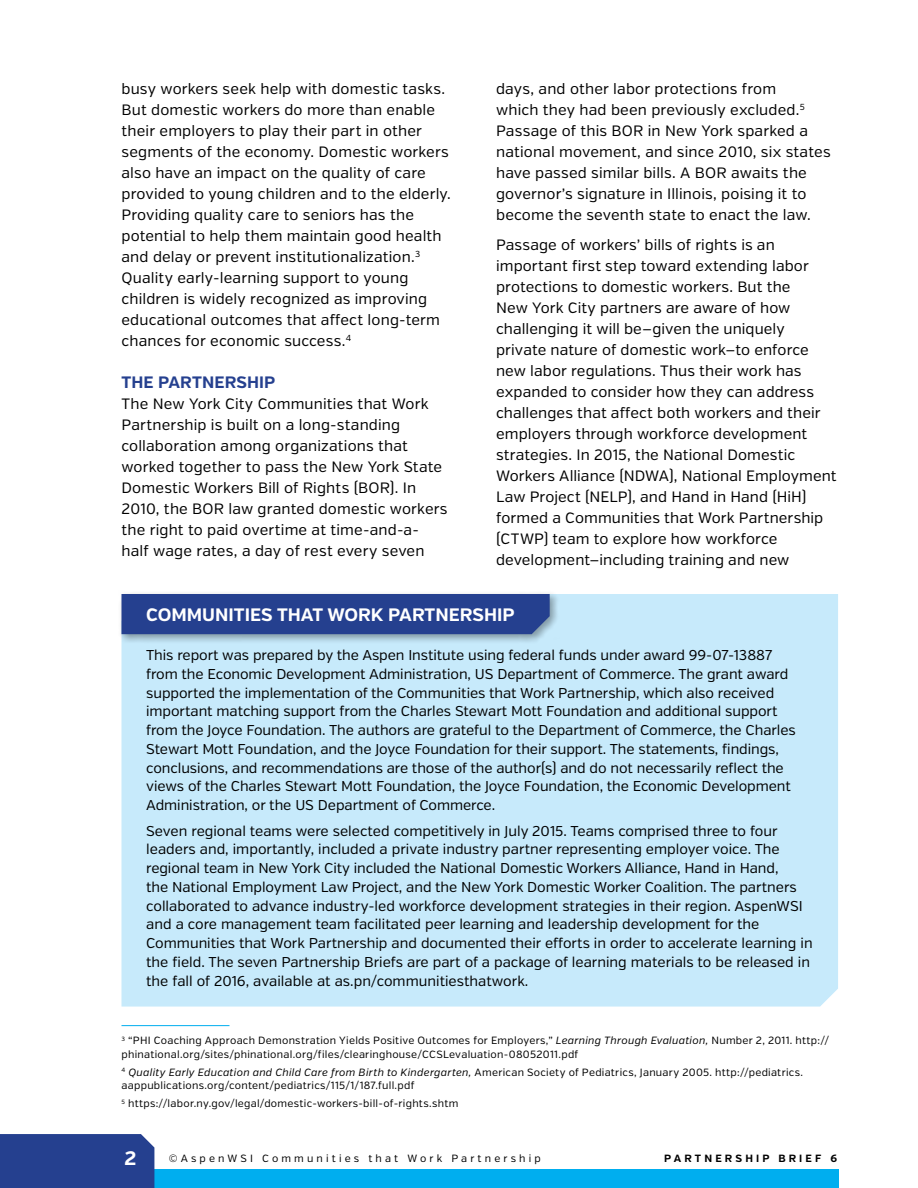
<style>
.page{position:relative;width:918px;height:1188px;background:#fff}
.page>*{position:absolute;margin:0;border:0;box-sizing:border-box;transform-origin:0 0}
.t1{font:700 19.5px "Verb";color:#fff}
.t2{font:700 18px "Verb";letter-spacing:-.015em;color:#fff}
.t3{font:700 16.5px "Verb";letter-spacing:.005em;color:#25408f}
.t4{font:15px/21px "Verb";letter-spacing:.01em;color:#000}
.t5{font:14.25px/18.8px "Verb";letter-spacing:-.005em;color:#000}
.t6{font:10.5px/13.5px "Verb";letter-spacing:.025em;color:#000}
.t7{font:10.5px "Verb";letter-spacing:.3em;color:#000}
.t8{font:700 10.5px "Verb";letter-spacing:.3em;color:#000}
.s1{font-style:italic}
</style>
<div class="page">
<div style="left:0;top:1170px;width:838px;height:18px;background:#00aeef"></div>
<div style="left:0;top:1134px;width:154px;height:54px;background:#25408f"></div>
<div style="left:122px;top:594px;width:716px;height:413px;background:#c7eafb"></div>
<div style="left:118px;top:590px;width:441px;height:54px;background:#000;opacity:.35"></div>
<div style="left:122px;top:594px;width:428px;height:40px;background:#25408f"></div>
<hr style="left:122px;top:1025px;width:108px;height:1px;background:#00aeef">
<p class="t4" style="left:122px;top:79px;width:331px">busy workers seek help with domestic tasks.<br>But domestic workers do more than enable their employers to play their part in other segments of the economy. Domestic workers also have an impact on the quality of care provided to young children and to the elderly.<br>Providing quality care to seniors has the potential to help them maintain good health and delay or prevent institutionalization.<sup>3<br></sup>Quality early-learning support to young children is widely recognized as improving educational outcomes that affect long-term chances for economic success.<sup>4</sup></p>
<p class="t3" style="left:122px;top:372px;width:155px">THE PARTNERSHIP</p>
<p class="t4" style="left:122px;top:394px;width:328px">The New York City Communities that Work Partnership is built on a long-standing collaboration among organizations that worked together to pass the New York State Domestic Workers Bill of Rights (BOR). In 2010, the BOR law granted domestic workers the right to paid overtime at time-and-a&shy;half wage rates, a day of rest every seven</p>
<p class="t4" style="left:496px;top:79px;width:336px">days, and other labor protections from<br>which they had been previously excluded.<sup>5<br></sup>Passage of this BOR in New York sparked a national movement, and since 2010, six states have passed similar bills. A BOR awaits the governor’s signature in Illinois, poising it to become the seventh state to enact the law.</p>
<p class="t4" style="left:496px;top:235px;width:342px">Passage of workers’ bills of rights is an important first step toward extending labor protections to domestic workers. But the<br>New York City partners are aware of how challenging it will be—given the uniquely private nature of domestic work—to enforce new labor regulations. Thus their work has expanded to consider how they can address challenges that affect both workers and their employers through workforce development strategies. In 2015, the National Domestic Workers Alliance (NDWA), National Employment Law Project (NELP), and Hand in Hand (HiH) formed a Communities that Work Partnership (CTWP) team to explore how workforce development—including training and new</p>
<p class="t2" style="left:146px;top:604px;width:27px">COMM</p>
<p class="t2" style="left:202px;top:604px;width:24px">UNITIES</p>
<p class="t2" style="left:277px;top:604px;width:13px">THAT</p>
<p class="t2" style="left:327px;top:604px;width:31px">WORK</p>
<p class="t2" style="left:388px;top:604px;width:24px">PARTNERSHIP</p>
<p class="t5" style="left:146px;top:646px;width:651px">This report was prepared by the Aspen Institute using federal funds under award 99-07-13887 from the Economic Development Administration, US Department of Commerce. The grant award supported the implementation of the Communities that Work Partnership, which also received important matching support from the Charles Stewart Mott Foundation and additional support from the Joyce Foundation. The authors are grateful to the Department of Commerce, the Charles Stewart Mott Foundation, and the Joyce Foundation for their support. The statements, findings, conclusions, and recommendations are those of the author(s) and do not necessarily reflect the views of the Charles Stewart Mott Foundation, the Joyce Foundation, the Economic Development Administration, or the US Department of Commerce.</p>
<p class="t5" style="left:146px;top:822px;width:668px">Seven regional teams were selected competitively in July 2015. Teams comprised three to four leaders and, importantly, included a private industry partner representing employer voice. The regional team in New York City included the National Domestic Workers Alliance, Hand in Hand,<br>the National Employment Law Project, and the New York Domestic Worker Coalition. The partners collaborated to advance industry-led workforce development strategies in their region. AspenWSI and a core management team facilitated peer learning and leadership development for the Communities that Work Partnership and documented their efforts in order to accelerate learning in the field. The seven Partnership Briefs are part of a package of learning materials to be released in the fall of 2016, available at as.pn/communitiesthatwork.</p>
<p class="t6" style="left:122px;top:1034px;width:709px"><sup>3</sup> “PHI Coaching Approach Demonstration Yields Positive Outcomes for Employers,” <span class="s1">Learning Through Evaluation,</span> Number 2, 2011. http:// phinational.org/sites/phinational.org/files/clearinghouse/CCSLevaluation-08052011.pdf</p>
<p class="t6" style="left:121px;top:1065px;width:683px"><sup>4</sup> <span class="s1">Quality Early Education and Child Care from Birth to Kindergarten,</span> American Society of Pediatrics, January 2005. http://pediatrics. aappublications.org/content/pediatrics/115/1/187.full.pdf</p>
<p class="t6" style="left:122px;top:1097px;width:338px"><sup>5</sup> https://labor.ny.gov/legal/domestic-workers-bill-of-rights.shtm</p>
<h1 class="t1" style="left:125px;top:1147px;width:13px">2</h1>
<p class="t7" style="left:169px;top:1152px;width:374px">©AspenWSI Communities that Work Partnership</p>
<p class="t8" style="left:664px;top:1152px;width:174px">PARTNERSHIP BRIEF 6</p>
</div>
